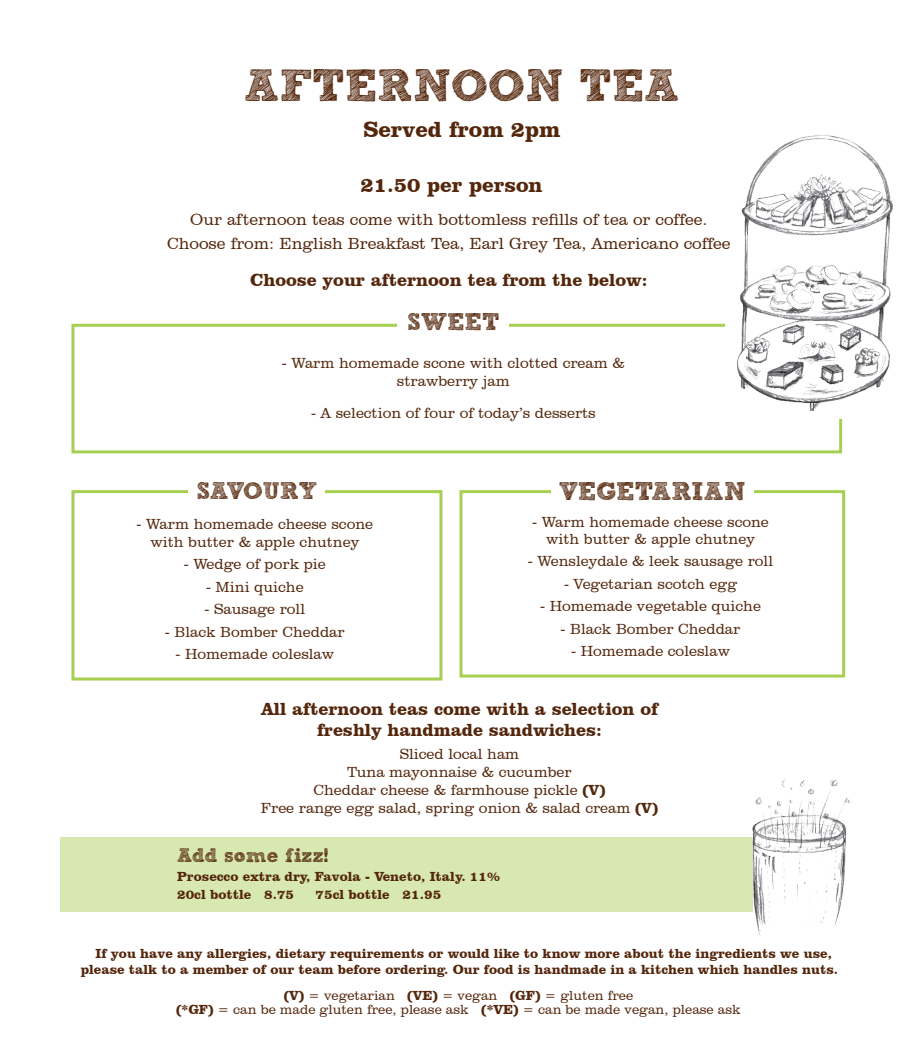
<style>
.page{position:relative;width:919px;height:1046px;background:#fff}
.page>*{position:absolute;margin:0;border:0;box-sizing:border-box;transform-origin:0 0}
.t1{font:45px "Sketch Rockwell";color:#54270c}
.t2{font:25.5px "Sketch Rockwell";color:#54270c}
.t3{font:24px "Sketch Rockwell";color:#54270c}
.t4{font:700 22.5px "Clarendon BT";color:#54270c}
.t5{font:700 21px "Clarendon BT";color:#54270c}
.t6{font:19.5px "Sketch Rockwell";color:#54270c}
.t7{font:700 18px "Clarendon BT";color:#54270c}
.t8{font:300 16.5px "Clarendon BT";color:#54270c}
.t9{font:300 15px "Clarendon BT";color:#54270c}
.t10{font:700 13.5px/16.2px "Clarendon BT";color:#54270c}
.t11{font:300 13.5px "Clarendon BT";color:#54270c}
.s1{font-weight:700}
</style>
<div class="page">
<div style="left:71px;top:324px;width:771px;height:129px;border:3px solid #a6d052"></div>
<div style="left:71px;top:490px;width:371px;height:191px;border:3px solid #a6d052"></div>
<div style="left:60px;top:837px;width:693px;height:75px;background:#d7e9b1"></div>
<img style="left:752px;top:779px;width:99px;height:157px">
<div style="left:459px;top:490px;width:386px;height:188px;border:3px solid #a6d052"></div>
<div style="left:398px;top:312px;width:111px;height:25px;background:#fff"></div>
<div style="left:189px;top:481px;width:136px;height:24px;background:#fff"></div>
<div style="left:551px;top:481px;width:202px;height:24px;background:#fff"></div>
<div style="left:725px;top:318px;width:136px;height:101px;background:#fff"></div>
<img style="left:737px;top:135px;width:156px;height:277px">
<p class="t1" style="left:244px;top:60px;width:437px">AFTERNOON TEA</p>
<p class="t4" style="left:363px;top:115px;width:199px">Served from 2pm</p>
<p class="t5" style="left:360px;top:172px;width:184px">21.50 per person</p>
<p class="t8" style="left:190px;top:210px;width:518px">Our afternoon teas come with bottomless refills of tea or coffee.</p>
<p class="t8" style="left:167px;top:234px;width:565px">Choose from: English Breakfast Tea, Earl Grey Tea, Americano coffee</p>
<p class="t7" style="left:250px;top:269px;width:399px">Choose your afternoon tea from the below:</p>
<p class="t3" style="left:407px;top:309px;width:93px">SWEET</p>
<p class="t9" style="left:282px;top:354px;width:344px">- Warm homemade scone with clotted cream &amp;</p>
<p class="t9" style="left:397px;top:372px;width:114px">strawberry jam</p>
<p class="t9" style="left:311px;top:404px;width:286px">- A selection of four of today’s desserts</p>
<p class="t3" style="left:197px;top:478px;width:122px">SAVOURY</p>
<p class="t2" style="left:559px;top:477px;width:188px">VEGETARIAN</p>
<p class="t9" style="left:136px;top:514px;width:238px">- Warm homemade cheese scone</p>
<p class="t9" style="left:150px;top:532px;width:210px">with butter &amp; apple chutney</p>
<p class="t9" style="left:184px;top:555px;width:143px">- Wedge of pork pie</p>
<p class="t9" style="left:206px;top:577px;width:99px">- Mini quiche</p>
<p class="t9" style="left:204px;top:600px;width:102px">- Sausage roll</p>
<p class="t9" style="left:165px;top:622px;width:181px">- Black Bomber Cheddar</p>
<p class="t9" style="left:175px;top:645px;width:160px">- Homemade coleslaw</p>
<p class="t9" style="left:532px;top:513px;width:238px">- Warm homemade cheese scone</p>
<p class="t9" style="left:546px;top:529px;width:210px">with butter &amp; apple chutney</p>
<p class="t9" style="left:528px;top:552px;width:247px">- Wensleydale &amp; leek sausage roll</p>
<p class="t9" style="left:564px;top:574px;width:174px">- Vegetarian scotch egg</p>
<p class="t9" style="left:540px;top:597px;width:222px">- Homemade vegetable quiche</p>
<p class="t9" style="left:560px;top:619px;width:181px">- Black Bomber Cheddar</p>
<p class="t9" style="left:571px;top:642px;width:160px">- Homemade coleslaw</p>
<p class="t7" style="left:261px;top:698px;width:398px">All afternoon teas come with a selection of</p>
<p class="t7" style="left:317px;top:719px;width:286px">freshly handmade sandwiches:</p>
<p class="t9" style="left:399px;top:745px;width:121px">Sliced local ham</p>
<p class="t9" style="left:347px;top:763px;width:226px">Tuna mayonnaise &amp; cucumber</p>
<p class="t9" style="left:313px;top:781px;width:293px">Cheddar cheese &amp; farmhouse pickle <span class="s1">(V)</span></p>
<p class="t9" style="left:261px;top:799px;width:398px">Free range egg salad, spring onion &amp; salad cream <span class="s1">(V)</span></p>
<p class="t6" style="left:177px;top:845px;width:153px">Add some fizz!</p>
<p class="t10" style="left:177px;top:868px;width:324px">Prosecco extra dry, Favola - Veneto, Italy. 11%</p>
<p class="t10" style="left:177px;top:886px;width:118px">20cl bottle 8.75</p>
<p class="t10" style="left:315px;top:886px;width:127px">75cl bottle 21.95</p>
<p class="t10" style="left:81px;top:945px;width:758px;text-indent:15px">If you have any allergies, dietary requirements or would like to know more about the ingredients we use, please talk to a member of our team before ordering. Our food is handmade in a kitchen which handles nuts.</p>
<p class="t11" style="left:283px;top:987px;width:351px"><span class="s1">(V)</span> = vegetarian <span class="s1">(VE)</span> = vegan <span class="s1">(GF)</span> = gluten free</p>
<p class="t11" style="left:176px;top:1001px;width:566px"><span class="s1">(*GF)</span> = can be made gluten free, please ask <span class="s1">(*VE)</span> = can be made vegan, please ask</p>
</div>
